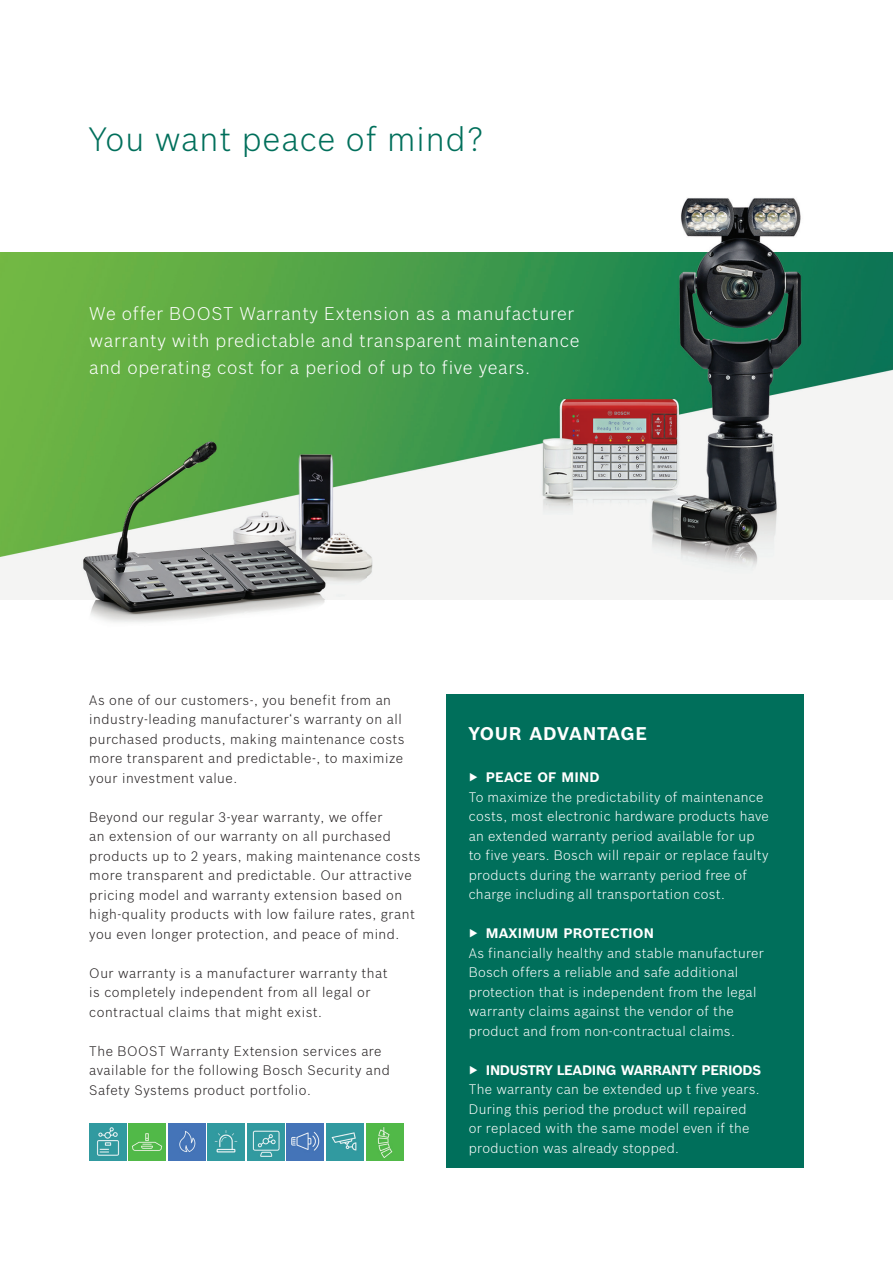
<style>
.page{position:relative;width:893px;height:1263px;background:#fff}
.page>*{position:absolute;margin:0;border:0;box-sizing:border-box;transform-origin:0 0}
.t1{font:300 33px "Bosch Sans";letter-spacing:.03em;color:#006f5b}
.t2{font:300 18px/27px "Bosch Sans";letter-spacing:.04em;color:#fff}
.t3{font:700 18px "Bosch Sans";letter-spacing:.04em;color:#fff}
.t4{font:300 13.5px/19.5px "Bosch Sans";letter-spacing:.04em;color:#231f20}
.t5{font:300 13.5px/19.5px "Bosch Sans";letter-spacing:.025em;color:#fff}
.s1{font-weight:700}
</style>
<div class="page">
<div style="left:446px;top:695px;width:358px;height:473px;background:#006f5b"></div>
<img style="left:0;top:198px;width:893px;height:424px">
<img style="left:89px;top:1123px;width:37px;height:37px">
<img style="left:129px;top:1123px;width:37px;height:37px">
<img style="left:168px;top:1123px;width:37px;height:37px">
<img style="left:208px;top:1123px;width:37px;height:37px">
<img style="left:247px;top:1123px;width:37px;height:37px">
<img style="left:287px;top:1123px;width:37px;height:37px">
<img style="left:326px;top:1123px;width:37px;height:37px">
<img style="left:366px;top:1123px;width:37px;height:37px">
<h1 class="t1" style="left:89px;top:116px;width:396px">You want peace of mind?</h1>
<h2 class="t2" style="left:89px;top:299px;width:492px">We offer BOOST Warranty Extension as a manufacturer warranty with predictable and transparent maintenance and operating cost for a period of up to five years.</h2>
<p class="t4" style="left:89px;top:689px;width:317px">As one of our customers-, you benefit from an industry-leading manufacturer‘s warranty on all purchased products, making maintenance costs more transparent and predictable-, to maximize your investment value.</p>
<p class="t4" style="left:89px;top:806px;width:333px">Beyond our regular 3-year warranty, we offer<br>an extension of our warranty on all purchased products up to 2 years, making maintenance costs more transparent and predictable. Our attractive pricing model and warranty extension based on high-quality products with low failure rates, grant you even longer protection, and peace of mind.</p>
<p class="t4" style="left:89px;top:962px;width:300px">Our warranty is a manufacturer warranty that is completely independent from all legal or contractual claims that might exist.</p>
<p class="t4" style="left:89px;top:1040px;width:302px">The BOOST Warranty Extension services are available for the following Bosch Security and<br>Safety Systems product portfolio.</p>
<h2 class="t3" style="left:469px;top:720px;width:180px">YOUR ADVANTAGE</h2>
<p class="t5" style="left:469px;top:767px;width:302px">▶ <span class="s1">PEACE OF MIND<br></span>To maximize the predictability of maintenance costs, most electronic hardware products have an extended warranty period available for up to five years. Bosch will repair or replace faulty products during the warranty period free of charge including all transportation cost.</p>
<p class="t5" style="left:469px;top:923px;width:297px">▶ <span class="s1">MAXIMUM PROTECTION<br></span>As financially healthy and stable manufacturer Bosch offers a reliable and safe additional protection that is independent from the legal warranty claims against the vendor of the product and from non-contractual claims.</p>
<p class="t5" style="left:469px;top:1059px;width:294px">▶ <span class="s1">INDUSTRY LEADING WARRANTY PERIODS </span>The warranty can be extended up t five years.<br>During this period the product will repaired or replaced with the same model even if the production was already stopped.</p>
</div>
